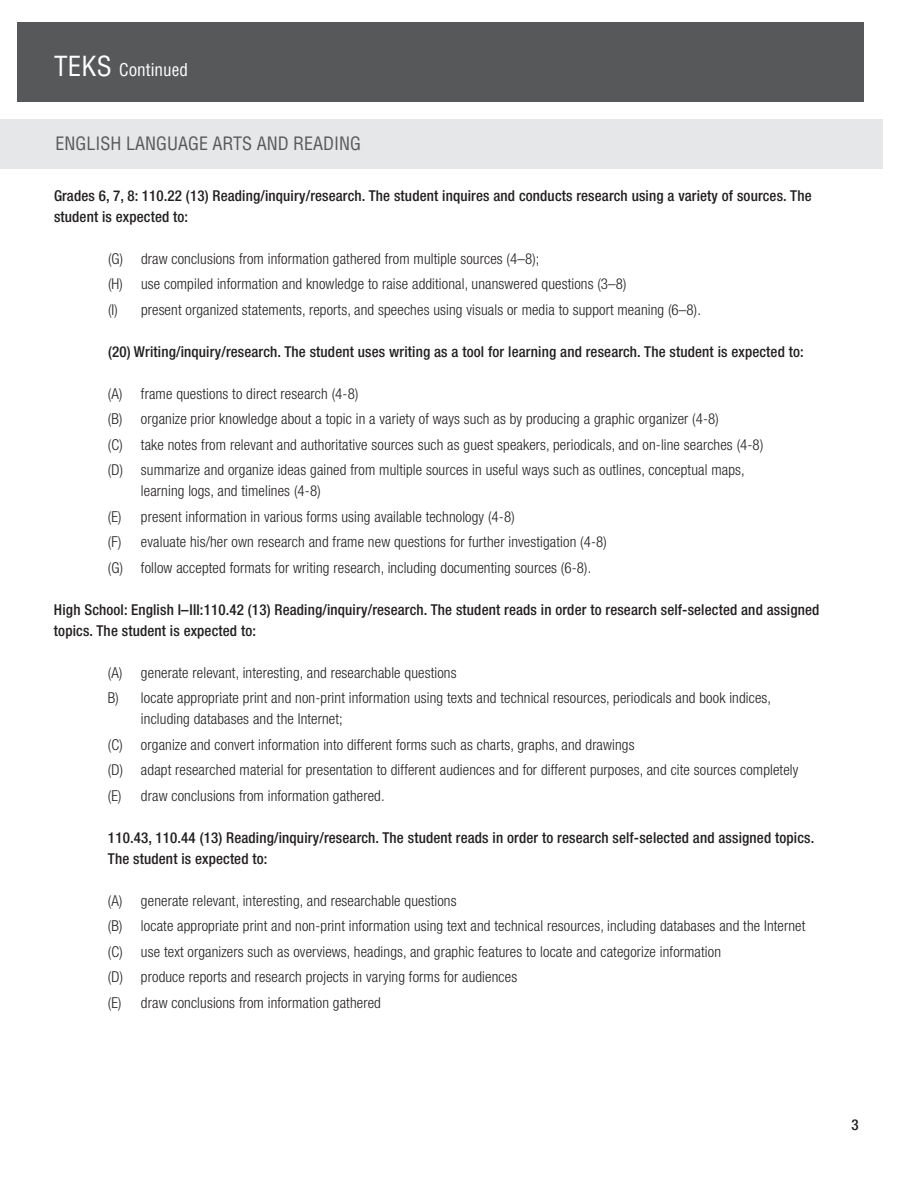
<style>
.page{position:relative;width:918px;height:1188px;background:#fff}
.page>*{position:absolute;margin:0;border:0;box-sizing:border-box;transform-origin:0 0}
.t1{font:condensed 18px "Helvetica";color:#57585a}
.t2{font:condensed 17.25px "Helvetica";color:#fff}
.t3{font:300 condensed 15px/21px "Helvetica Neue LT Std";letter-spacing:.01em;color:#231f20}
.t4{font:500 condensed 15px/21px "Helvetica Neue LT Std";letter-spacing:.01em;color:#231f20}
.s1{font-size:27px}
</style>
<div class="page">
<div style="left:18px;top:22px;width:846px;height:79px;background:#57585a"></div>
<div style="left:0;top:119px;width:882px;height:50px;background:#e6e7e9"></div>
<p class="t2" style="left:54px;top:59px;width:136px"><span class="s1">TEKS</span> Continued</p>
<p class="t1" style="left:56px;top:133px;width:307px">ENGLISH LANGUAGE ARTS AND READING</p>
<p class="t4" style="left:54px;top:185px;width:759px">Grades 6, 7, 8: 110.22 (13) Reading/inquiry/research. The student inquires and conducts research using a variety of sources. The student is expected to:</p>
<p class="t3" style="left:108px;top:248px;width:433px">(G) draw conclusions from information gathered from multiple sources (4–8);</p>
<p class="t3" style="left:108px;top:273px;width:520px">(H) use compiled information and knowledge to raise additional, unanswered questions (3–8)</p>
<p class="t3" style="left:108px;top:299px;width:595px">(I) present organized statements, reports, and speeches using visuals or media to support meaning (6–8).</p>
<p class="t4" style="left:108px;top:341px;width:697px">(20) Writing/inquiry/research. The student uses writing as a tool for learning and research. The student is expected to:</p>
<p class="t3" style="left:108px;top:383px;width:252px">(A) frame questions to direct research (4-8)</p>
<p class="t3" style="left:108px;top:408px;width:612px">(B) organize prior knowledge about a topic in a variety of ways such as by producing a graphic organizer (4-8)</p>
<p class="t3" style="left:108px;top:434px;width:657px">(C) take notes from relevant and authoritative sources such as guest speakers, periodicals, and on-line searches (4-8)</p>
<p class="t3" style="left:141px;top:459px;width:605px;text-indent:-33px">(D) summarize and organize ideas gained from multiple sources in useful ways such as outlines, conceptual maps, learning logs, and timelines (4-8)</p>
<p class="t3" style="left:108px;top:506px;width:408px">(E) present information in various forms using available technology (4-8)</p>
<p class="t3" style="left:108px;top:531px;width:500px">(F) evaluate his/her own research and frame new questions for further investigation (4-8)</p>
<p class="t3" style="left:108px;top:557px;width:485px">(G) follow accepted formats for writing research, including documenting sources (6-8).</p>
<p class="t4" style="left:54px;top:599px;width:767px">High School: English I–III:110.42 (13) Reading/inquiry/research. The student reads in order to research self-selected and assigned topics. The student is expected to:</p>
<p class="t3" style="left:108px;top:662px;width:350px">(A) generate relevant, interesting, and researchable questions</p>
<p class="t3" style="left:141px;top:687px;width:632px;text-indent:-33px">B) locate appropriate print and non-print information using texts and technical resources, periodicals and book indices, including databases and the Internet;</p>
<p class="t3" style="left:108px;top:734px;width:528px">(C) organize and convert information into different forms such as charts, graphs, and drawings</p>
<p class="t3" style="left:108px;top:759px;width:692px">(D) adapt researched material for presentation to different audiences and for different purposes, and cite sources completely</p>
<p class="t3" style="left:108px;top:785px;width:278px">(E) draw conclusions from information gathered.</p>
<p class="t4" style="left:108px;top:827px;width:708px">110.43, 110.44 (13) Reading/inquiry/research. The student reads in order to research self-selected and assigned topics.<br>The student is expected to:</p>
<p class="t3" style="left:108px;top:890px;width:350px">(A) generate relevant, interesting, and researchable questions</p>
<p class="t3" style="left:108px;top:915px;width:699px">(B) locate appropriate print and non-print information using text and technical resources, including databases and the Internet</p>
<p class="t3" style="left:108px;top:941px;width:615px">(C) use text organizers such as overviews, headings, and graphic features to locate and categorize information</p>
<p class="t3" style="left:108px;top:966px;width:411px">(D) produce reports and research projects in varying forms for audiences</p>
<p class="t3" style="left:108px;top:992px;width:274px">(E) draw conclusions from information gathered</p>
<p class="t4" style="left:852px;top:1114px;width:9px">3</p>
</div>
